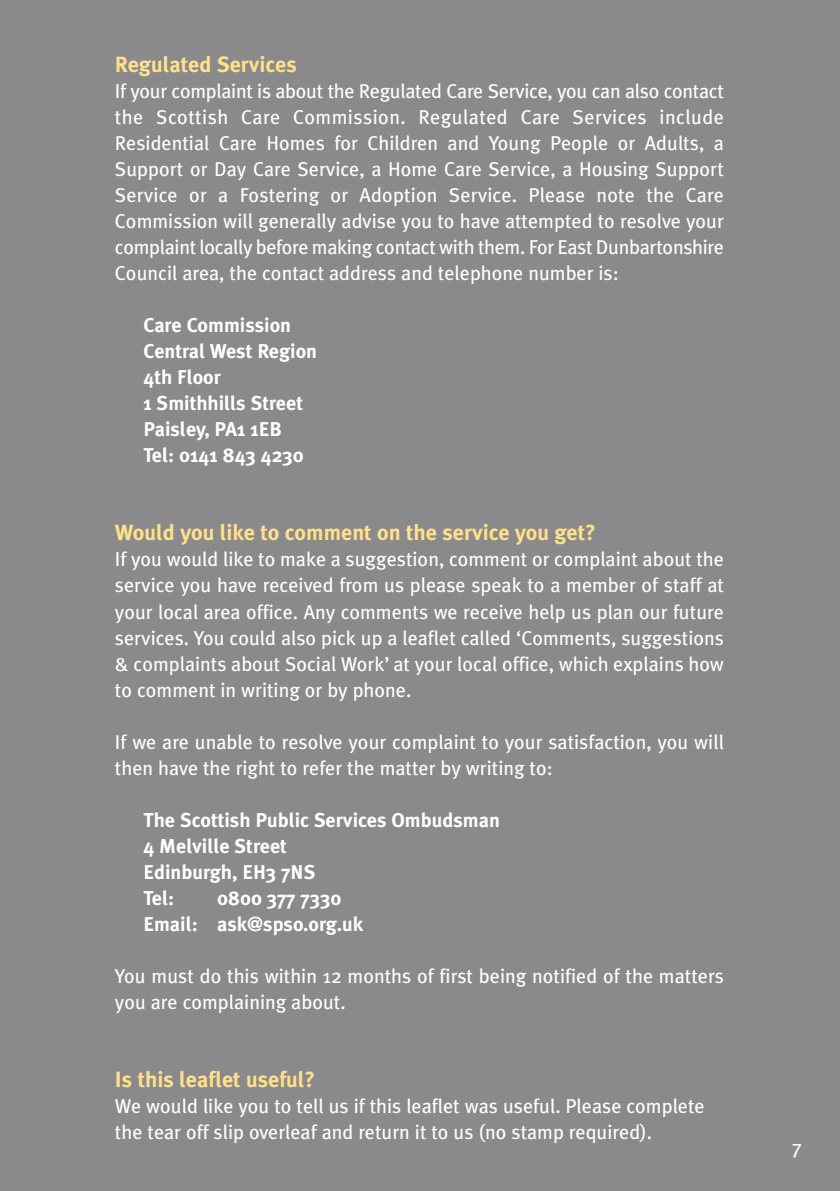
<style>
.page{position:relative;width:840px;height:1191px;background:#fff}
.page>*{position:absolute;margin:0;border:0;box-sizing:border-box;transform-origin:0 0}
.t1{font:700 22px "Meta Plus";color:#ffe189}
.t2{font:20px/26px "Meta Plus";color:#fff}
.t3{font:700 20px/26px "Meta Plus";color:#fff}
</style>
<div class="page">
<div style="left:0;top:0;width:839px;height:1191px;background:#8a8a8d"></div>
<p class="t1" style="left:115px;top:54px;width:183px">Regulated Services</p>
<p class="t2" style="left:115px;top:79px;width:610px;text-align:justify">If your complaint is about the Regulated Care Service, you can also contact the Scottish Care Commission. Regulated Care Services include Residential Care Homes for Children and Young People or Adults, a Support or Day Care Service, a Home Care Service, a Housing Support Service or a Fostering or Adoption Service. Please note the Care Commission will generally advise you to have attempted to resolve your complaint locally before making contact with them. For East Dunbartonshire Council area, the contact address and telephone number is:</p>
<p class="t3" style="left:143px;top:313px;width:175px">Care Commission<br>Central West Region<br>4th Floor<br>1 Smithhills Street<br>Paisley, PA1 1EB<br>Tel: 0141 843 4230</p>
<p class="t1" style="left:115px;top:522px;width:482px">Would you like to comment on the service you get?</p>
<p class="t2" style="left:115px;top:547px;width:610px;text-align:justify">If you would like to make a suggestion, comment or complaint about the service you have received from us please speak to a member of staff at your local area office. Any comments we receive help us plan our future services. You could also pick up a leaflet called ‘Comments, suggestions &amp; complaints about Social Work’ at your local office, which explains how to comment in writing or by phone.</p>
<p class="t2" style="left:115px;top:729px;width:610px">If we are unable to resolve your complaint to your satisfaction, you will then have the right to refer the matter by writing to:</p>
<p class="t3" style="left:143px;top:807px;width:358px">The Scottish Public Services Ombudsman<br>4 Melville Street<br>Edinburgh, EH3 7NS<br>Tel:</p>
<p class="t3" style="left:143px;top:885px;width:221px;text-indent:74px">0800 377 7330<br>Email: ask@spso.org.uk</p>
<p class="t2" style="left:115px;top:963px;width:610px">You must do this within 12 months of first being notified of the matters you are complaining about.</p>
<p class="t1" style="left:115px;top:1068px;width:202px">Is this leaflet useful?</p>
<p class="t2" style="left:115px;top:1093px;width:591px">We would like you to tell us if this leaflet was useful. Please complete the tear off slip overleaf and return it to us (no stamp required).</p>
<p class="t2" style="left:791px;top:1135px;width:12px">7</p>
</div>
